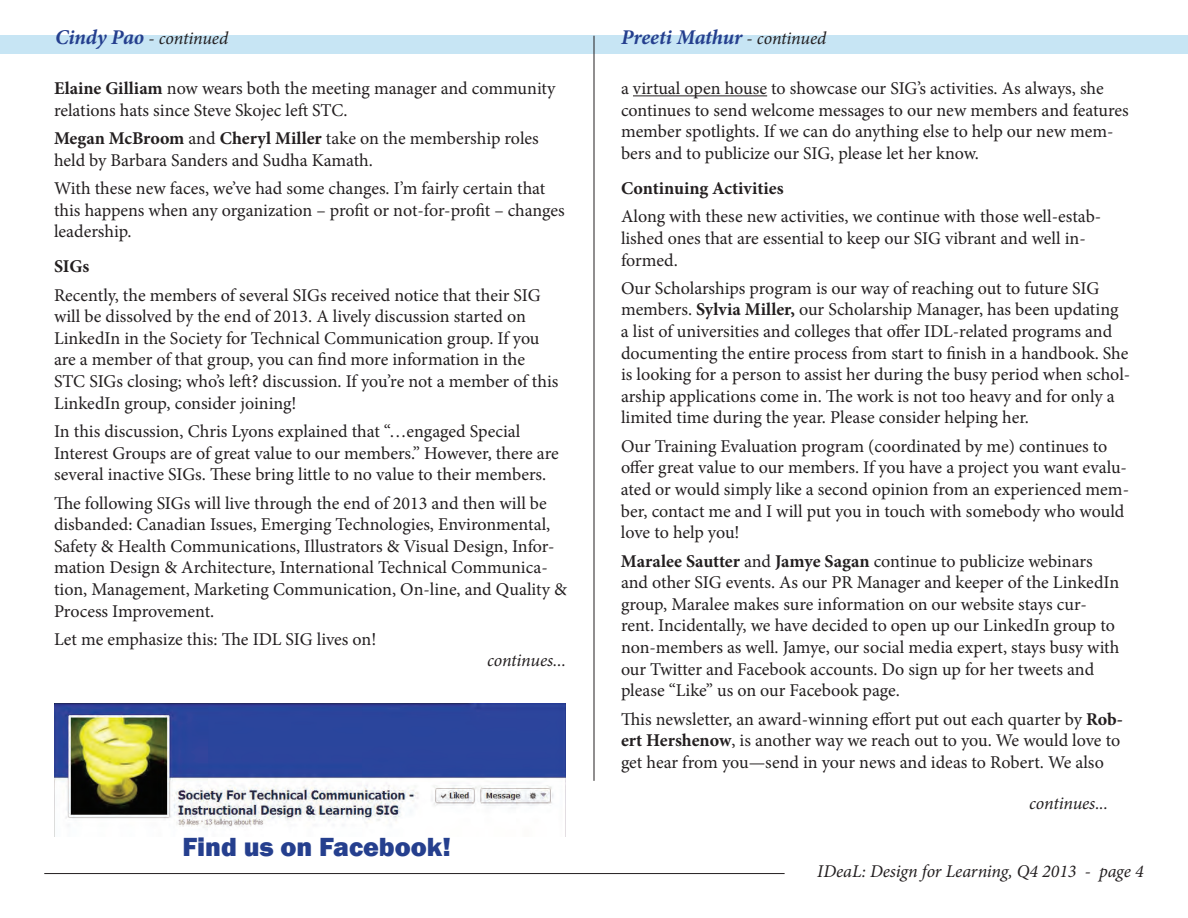
<style>
.page{position:relative;width:1188px;height:918px;background:#fff}
.page>*{position:absolute;margin:0;border:0;box-sizing:border-box;transform-origin:0 0}
.t1{font:800 27px "Franklin Gothic";color:#253f8e}
.t2{font:italic 700 21px "Minion Pro";letter-spacing:-.005em;color:#253f8e}
.t3{font:18px/21.6px "Minion Pro";letter-spacing:-.005em;color:#231f20}
.t4{font:italic 18px "Minion Pro";letter-spacing:-.01em;color:#231f20}
.t5{font:700 18px "Minion Pro";letter-spacing:-.005em;color:#231f20}
.s1{font-weight:700;font-size:21px;color:#253f8e}
.s2{font-style:normal}
.s3{font-weight:400;font-style:normal;font-size:18px;color:#231f20}
.s4{font-weight:400;font-size:18px;color:#231f20}
.s5{font-weight:700}
</style>
<div class="page">
<hr style="left:44px;top:873px;width:741px;height:1px;background:#231f20">
<hr style="left:633px;top:95px;width:134px;height:1px;background:#231f20">
<div style="left:0;top:36px;width:1188px;height:18px;background:#c7e5f4"></div>
<img style="left:54px;top:704px;width:512px;height:132px">
<hr style="left:594px;top:36px;width:1px;height:745px;background:#231f20">
<p class="t4" style="left:55px;top:26px;width:175px"><span class="s1">Cindy Pao</span> <span class="s2">-</span> continued</p>
<p class="t2" style="left:621px;top:23px;width:207px">Preeti Mathur <span class="s3">-</span> <span class="s4">continued</span></p>
<p class="t3" style="left:54px;top:78px;width:503px"><span class="s5">Elaine Gilliam</span> now wears both the meeting manager and community relations hats since Steve Skojec left STC.</p>
<p class="t3" style="left:54px;top:128px;width:486px"><span class="s5">Megan McBroom</span> and <span class="s5">Cheryl Miller</span> take on the membership roles held by Barbara Sanders and Sudha Kamath.</p>
<p class="t3" style="left:54px;top:178px;width:512px">With these new faces, we’ve had some changes. I’m fairly certain that this happens when any organization – profit or not-for-profit – changes leadership.</p>
<p class="t5" style="left:54px;top:254px;width:37px">SIGs</p>
<p class="t3" style="left:54px;top:284px;width:506px">Recently, the members of several SIGs received notice that their SIG will be dissolved by the end of 2013. A lively discussion started on LinkedIn in the Society for Technical Communication group. If you are a member of that group, you can find more information in the STC SIGs closing; who’s left? discussion. If you’re not a member of this LinkedIn group, consider joining!</p>
<p class="t3" style="left:54px;top:421px;width:506px">In this discussion, Chris Lyons explained that “…engaged Special<br>Interest Groups are of great value to our members.” However, there are several inactive SIGs. These bring little to no value to their members.</p>
<p class="t3" style="left:54px;top:492px;width:514px">The following SIGs will live through the end of 2013 and then will be disbanded: Canadian Issues, Emerging Technologies, Environmental, Safety &amp; Health Communications, Illustrators &amp; Visual Design, Infor&shy;mation Design &amp; Architecture, International Technical Communica&shy;tion, Management, Marketing Communication, On-line, and Quality &amp; Process Improvement.</p>
<p class="t3" style="left:54px;top:628px;width:324px">Let me emphasize this: The IDL SIG lives on!</p>
<p class="t4" style="left:487px;top:648px;width:80px">continues...</p>
<p class="t1" style="left:182px;top:829px;width:270px">Find us on Facebook!</p>
<p class="t3" style="left:621px;top:78px;width:509px">a virtual open house to showcase our SIG’s activities. As always, she continues to send welcome messages to our new members and features member spotlights. If we can do anything else to help our new mem&shy;bers and to publicize our SIG, please let her know.</p>
<p class="t5" style="left:621px;top:176px;width:164px">Continuing Activities</p>
<p class="t3" style="left:621px;top:206px;width:482px">Along with these new activities, we continue with those well-estab&shy;lished ones that are essential to keep our SIG vibrant and well in&shy;formed.</p>
<p class="t3" style="left:621px;top:277px;width:511px">Our Scholarships program is our way of reaching out to future SIG members. <span class="s5">Sylvia Miller,</span> our Scholarship Manager, has been updating a list of universities and colleges that offer IDL-related programs and documenting the entire process from start to finish in a handbook. She is looking for a person to assist her during the busy period when schol&shy;arship applications come in. The work is not too heavy and for only a limited time during the year. Please consider helping her.</p>
<p class="t3" style="left:621px;top:435px;width:510px">Our Training Evaluation program (coordinated by me) continues to offer great value to our members. If you have a project you want evalu&shy;ated or would simply like a second opinion from an experienced mem&shy;ber, contact me and I will put you in touch with somebody who would love to help you!</p>
<p class="t3" style="left:621px;top:550px;width:500px"><span class="s5">Maralee Sautter</span> and <span class="s5">Jamye Sagan</span> continue to publicize webinars and other SIG events. As our PR Manager and keeper of the LinkedIn group, Maralee makes sure information on our website stays cur&shy;rent. Incidentally, we have decided to open up our LinkedIn group to non-members as well. Jamye, our social media expert, stays busy with our Twitter and Facebook accounts. Do sign up for her tweets and please “Like” us on our Facebook page.</p>
<p class="t3" style="left:621px;top:708px;width:504px">This newsletter, an award-winning effort put out each quarter by <span class="s5">Rob&shy;ert Hershenow</span>, is another way we reach out to you. We would love to get hear from you—send in your news and ideas to Robert. We also</p>
<p class="t4" style="left:1029px;top:791px;width:80px">continues...</p>
<p class="t4" style="left:817px;top:859px;width:328px">IDeaL: Design for Learning, Q4 2013 - page 4</p>
</div>
